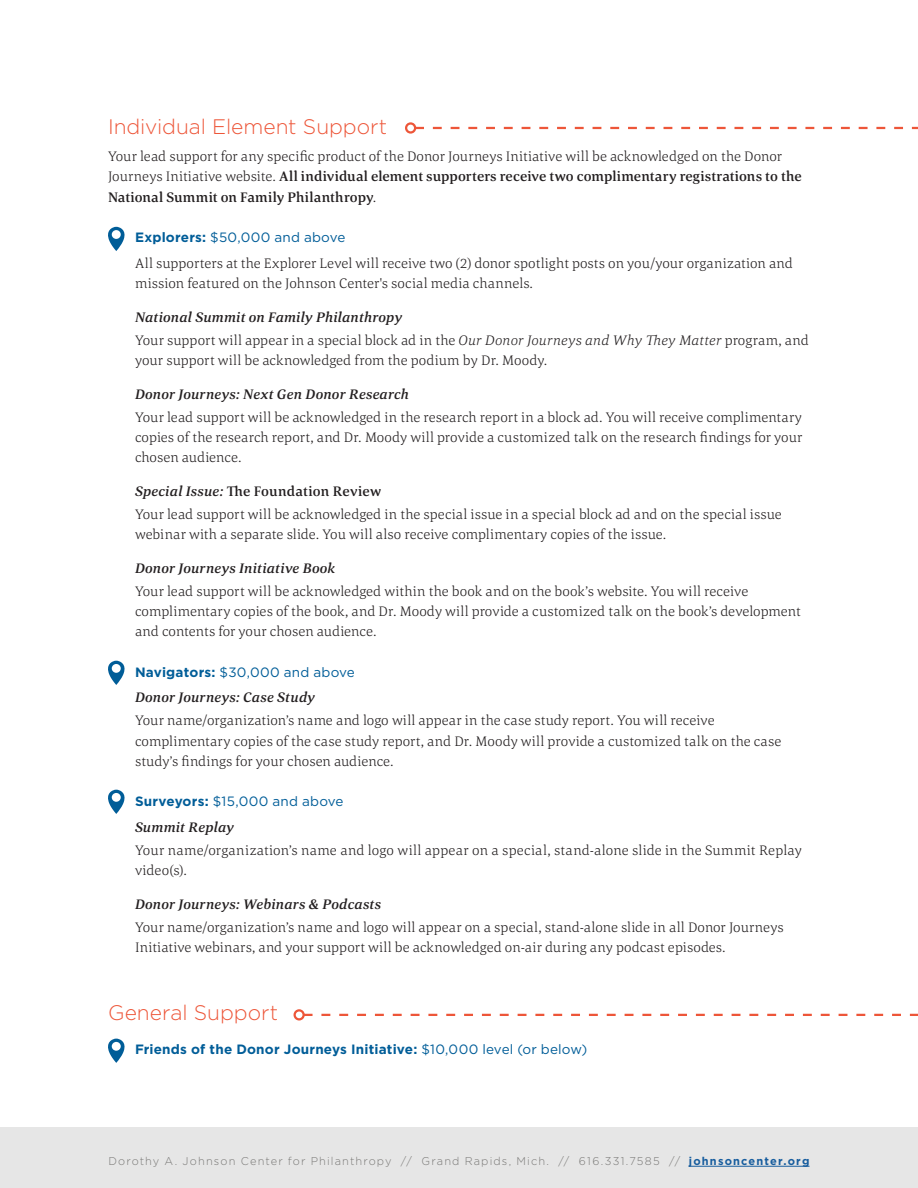
<style>
.page{position:relative;width:918px;height:1188px;background:#fff}
.page>*{position:absolute;margin:0;border:0;box-sizing:border-box;transform-origin:0 0}
.t1{font:300 21px "Gotham";color:#ed5639}
.t2{font:300 14.25px/20.2px "Corda";letter-spacing:.01em;color:#231f20}
.t3{font:italic 500 14.25px "Corda";letter-spacing:.015em;color:#231f20}
.t4{font:13.5px "Gotham";letter-spacing:.015em;color:#005d98}
.t5{font:700 13.5px "Gotham";letter-spacing:.015em;color:#005d98}
.t6{font:300 11.25px "Gotham";letter-spacing:.1em;color:#797876}
.s1{font-weight:500}
.s2{font-weight:700}
.s3{font-weight:500;font-style:italic}
.s4{font-style:italic}
.s5{font-weight:400}
.s6{font-weight:700;color:#175d9e}
</style>
<div class="page">
<div style="left:0;top:1128px;width:918px;height:60px;background:#e6e6e6"></div>
<svg style="left:416px;top:127px;width:502px;height:2px"></svg>
<div style="left:405px;top:122px;width:11px;height:12px;border:2px solid #ed5639;border-radius:50%"></div>
<svg style="left:108px;top:227px;width:17px;height:24px"></svg>
<svg style="left:305px;top:1014px;width:613px;height:2px"></svg>
<div style="left:294px;top:1009px;width:11px;height:12px;border:2px solid #ed5639;border-radius:50%"></div>
<svg style="left:108px;top:661px;width:17px;height:24px"></svg>
<svg style="left:108px;top:790px;width:17px;height:24px"></svg>
<svg style="left:108px;top:1039px;width:17px;height:24px"></svg>
<hr style="left:689px;top:1166px;width:121px;height:1px;background:#175d9e">
<h1 class="t1" style="left:108px;top:113px;width:281px">Individual Element Support</h1>
<p class="t2" style="left:108px;top:146px;width:695px">Your lead support for any specific product of the Donor Journeys Initiative will be acknowledged on the Donor<br>Journeys Initiative website. <span class="s1">All individual element supporters receive two complimentary registrations to the<br>National Summit on Family Philanthropy</span>.</p>
<p class="t4" style="left:135px;top:229px;width:212px"><span class="s2">Explorers:</span> $50,000 and above</p>
<p class="t2" style="left:135px;top:252px;width:659px">All supporters at the Explorer Level will receive two (2) donor spotlight posts on you/your organization and mission featured on the Johnson Center's social media channels.</p>
<p class="t2" style="left:135px;top:305px;width:675px;line-height:23px"><span class="s3">National Summit on Family Philanthropy<br></span>Your support will appear in a special block ad in the <span class="s4">Our Donor Journeys and Why They Matter</span> program, and</p>
<p class="t2" style="left:135px;top:350px;width:414px">your support will be acknowledged from the podium by Dr. Moody.</p>
<p class="t3" style="left:135px;top:384px;width:275px">Donor Journeys: Next Gen Donor Research</p>
<p class="t2" style="left:135px;top:406px;width:669px;text-align:justify">Your lead support will be acknowledged in the research report in a block ad. You will receive complimentary copies of the research report, and Dr. Moody will provide a customized talk on the research findings for your chosen audience.</p>
<p class="t2" style="left:135px;top:479px;width:648px;line-height:23px"><span class="s3">Special Issue:</span> <span class="s1">The Foundation Review<br></span>Your lead support will be acknowledged in the special issue in a special block ad and on the special issue</p>
<p class="t2" style="left:135px;top:524px;width:533px">webinar with a separate slide. You will also receive complimentary copies of the issue.</p>
<p class="t3" style="left:135px;top:559px;width:202px">Donor Journeys Initiative Book</p>
<p class="t2" style="left:135px;top:580px;width:667px">Your lead support will be acknowledged within the book and on the book’s website. You will receive complimentary copies of the book, and Dr. Moody will provide a customized talk on the book’s development and contents for your chosen audience.</p>
<p class="t4" style="left:135px;top:663px;width:221px"><span class="s2">Navigators:</span> $30,000 and above</p>
<p class="t3" style="left:135px;top:688px;width:182px">Donor Journeys: Case Study</p>
<p class="t2" style="left:135px;top:710px;width:648px">Your name/organization’s name and logo will appear in the case study report. You will receive complimentary copies of the case study report, and Dr. Moody will provide a customized talk on the case study’s findings for your chosen audience.</p>
<p class="t4" style="left:135px;top:793px;width:210px"><span class="s2">Surveyors:</span> $15,000 and above</p>
<p class="t3" style="left:135px;top:818px;width:101px">Summit Replay</p>
<p class="t2" style="left:135px;top:840px;width:668px">Your name/organization’s name and logo will appear on a special, stand-alone slide in the Summit Replay video(s).</p>
<p class="t3" style="left:135px;top:895px;width:248px">Donor Journeys: Webinars &amp; Podcasts</p>
<p class="t2" style="left:135px;top:917px;width:650px">Your name/organization’s name and logo will appear on a special, stand-alone slide in all Donor Journeys<br>Initiative webinars, and your support will be acknowledged on-air during any podcast episodes.</p>
<h1 class="t1" style="left:108px;top:1000px;width:172px">General Support</h1>
<p class="t5" style="left:135px;top:1042px;width:454px">Friends of the Donor Journeys Initiative: <span class="s5">$10,000 level (or below)</span></p>
<p class="t6" style="left:108px;top:1154px;width:703px">Dorothy A. Johnson Center for Philanthropy // Grand Rapids, Mich. // 616.331.7585 // <span class="s6">johnsoncenter.org</span></p>
</div>
